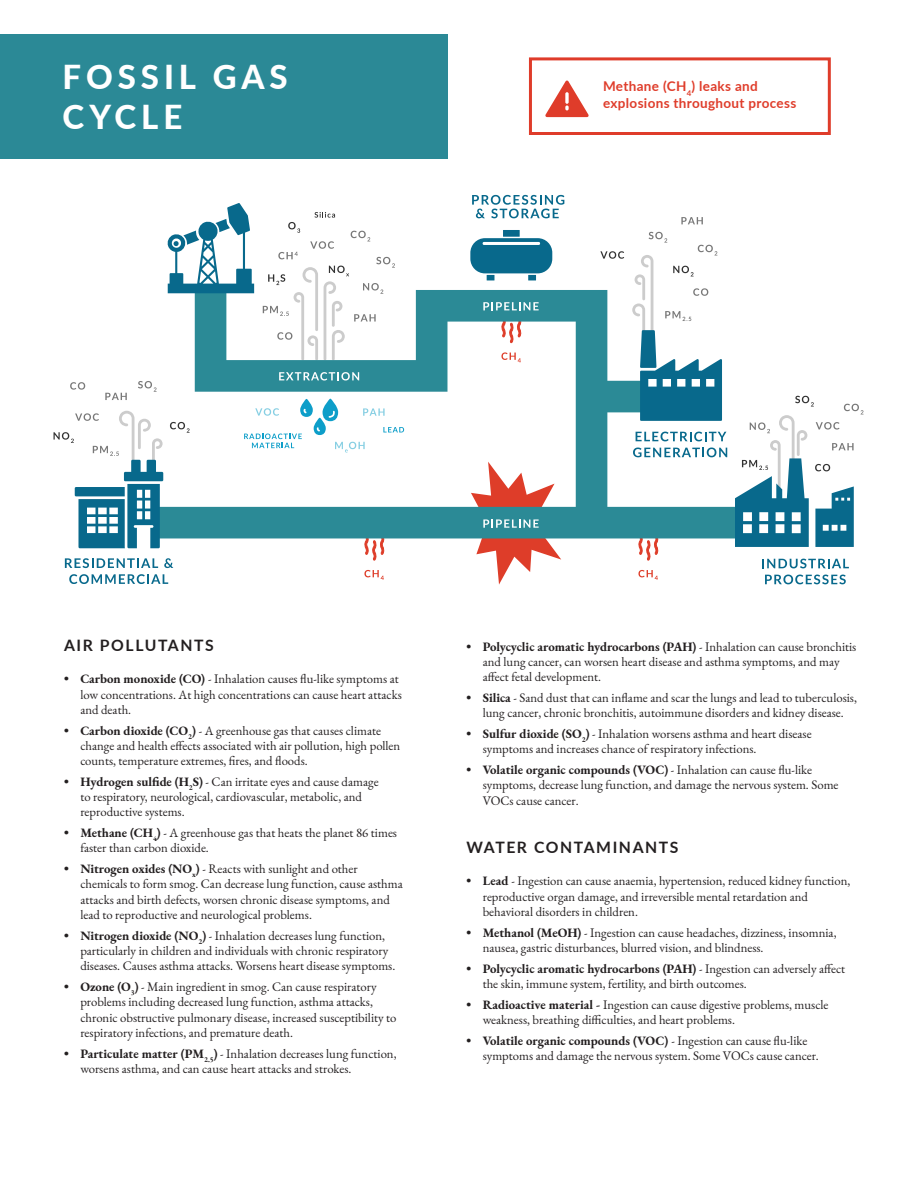
<style>
.page{position:relative;width:918px;height:1188px;background:#fff}
.page>*{position:absolute;margin:0;border:0;box-sizing:border-box;transform-origin:0 0}
.Header_-_Align_Cente{font:800 33px/39.6px "Lato";letter-spacing:.15em;color:#fff}
.Pull_Text_-_Align_Ri{font:700 15.75px "Lato";letter-spacing:.1em;color:#231f20}
.Pull_Text_-_Align_Ri-2{font:700 13.5px "Lato";letter-spacing:.025em;color:#df3c2a}
.t1{font:12.75px/15.3px "EB Garamond";color:#231f20}
.s1{font-weight:700}
</style>
<div class="page">
<div style="left:0;top:34px;width:447px;height:124px;background:#2b8996"></div>
<div style="left:529px;top:57px;width:302px;height:78px;border:3px solid #df3c2a"></div>
<svg style="left:545px;top:81px;width:44px;height:36px"></svg>
<svg style="left:638px;top:538px;width:21px;height:22px"></svg>
<svg style="left:638px;top:570px;width:20px;height:10px"></svg>
<svg style="left:364px;top:538px;width:21px;height:22px"></svg>
<svg style="left:364px;top:570px;width:20px;height:10px"></svg>
<svg style="left:472px;top:195px;width:92px;height:23px"></svg>
<svg style="left:163px;top:290px;width:572px;height:248px"></svg>
<svg style="left:279px;top:372px;width:80px;height:9px"></svg>
<svg style="left:762px;top:559px;width:87px;height:9px"></svg>
<svg style="left:765px;top:575px;width:81px;height:9px"></svg>
<svg style="left:815px;top:486px;width:39px;height:61px"></svg>
<svg style="left:65px;top:558px;width:93px;height:10px"></svg>
<svg style="left:164px;top:558px;width:9px;height:10px"></svg>
<svg style="left:69px;top:574px;width:99px;height:10px"></svg>
<svg style="left:454px;top:462px;width:107px;height:123px"></svg>
<svg style="left:470px;top:238px;width:82px;height:35px"></svg>
<div style="left:487px;top:275px;width:8px;height:5px;background:#08698c"></div>
<div style="left:528px;top:275px;width:8px;height:5px;background:#08698c"></div>
<div style="left:503px;top:230px;width:17px;height:7px;background:#08698c"></div>
<svg style="left:636px;top:432px;width:90px;height:9px"></svg>
<svg style="left:633px;top:448px;width:94px;height:9px"></svg>
<svg style="left:166px;top:203px;width:88px;height:90px"></svg>
<svg style="left:483px;top:302px;width:56px;height:8px"></svg>
<svg style="left:244px;top:399px;width:160px;height:54px"></svg>
<svg style="left:170px;top:422px;width:20px;height:11px"></svg>
<svg style="left:138px;top:381px;width:19px;height:11px"></svg>
<svg style="left:54px;top:411px;width:109px;height:137px"></svg>
<svg style="left:105px;top:393px;width:22px;height:7px"></svg>
<svg style="left:70px;top:382px;width:15px;height:8px"></svg>
<svg style="left:263px;top:212px;width:132px;height:148px"></svg>
<svg style="left:600px;top:251px;width:24px;height:8px"></svg>
<svg style="left:681px;top:217px;width:22px;height:7px"></svg>
<svg style="left:632px;top:232px;width:90px;height:189px"></svg>
<svg style="left:844px;top:404px;width:20px;height:10px"></svg>
<svg style="left:735px;top:415px;width:74px;height:132px"></svg>
<svg style="left:795px;top:396px;width:19px;height:11px"></svg>
<svg style="left:816px;top:422px;width:24px;height:8px"></svg>
<svg style="left:832px;top:443px;width:22px;height:7px"></svg>
<svg style="left:815px;top:464px;width:15px;height:7px"></svg>
<p class="Header_-_Align_Cente" style="left:63px;top:56px;width:227px">FOSSIL GAS<br>CYCLE</p>
<p class="Pull_Text_-_Align_Ri-2" style="left:603px;top:77px;width:156px">Methane (CH<sub>4</sub>) leaks and</p>
<p class="Pull_Text_-_Align_Ri-2" style="left:603px;top:93px;width:195px">explosions throughout process</p>
<p class="Pull_Text_-_Align_Ri" style="left:64px;top:633px;width:151px">AIR POLLUTANTS</p>
<p class="t1" style="left:80px;top:671px;width:323px;text-indent:-16px"><span class="s1">• Carbon monoxide (CO)</span> - Inhalation causes flu-like symptoms at low concentrations. At high concentrations can cause heart attacks and death.</p>
<p class="t1" style="left:80px;top:723px;width:321px;text-indent:-16px"><span class="s1">• Carbon dioxide (CO</span><sub>2</sub><span class="s1">)</span> - A greenhouse gas that causes climate change and health effects associated with air pollution, high pollen counts, temperature extremes, fires, and floods.</p>
<p class="t1" style="left:80px;top:774px;width:300px;text-indent:-16px"><span class="s1">• Hydrogen sulfide (H</span><sub>2</sub><span class="s1">S)</span> - Can irritate eyes and cause damage to respiratory, neurological, cardiovascular, metabolic, and reproductive systems.</p>
<p class="t1" style="left:80px;top:825px;width:318px;text-indent:-16px"><span class="s1">• Methane (CH</span><sub>4</sub><span class="s1">)</span> - A greenhouse gas that heats the planet 86 times faster than carbon dioxide.</p>
<p class="t1" style="left:80px;top:861px;width:324px;text-indent:-16px"><span class="s1">• Nitrogen oxides (NO</span><sub>x</sub><span class="s1">)</span> - Reacts with sunlight and other chemicals to form smog. Can decrease lung function, cause asthma attacks and birth defects, worsen chronic disease symptoms, and lead to reproductive and neurological problems.</p>
<p class="t1" style="left:80px;top:928px;width:317px;text-indent:-16px"><span class="s1">• Nitrogen dioxide (NO</span><sub>2</sub><span class="s1">)</span> - Inhalation decreases lung function, particularly in children and individuals with chronic respiratory diseases. Causes asthma attacks. Worsens heart disease symptoms.</p>
<p class="t1" style="left:80px;top:979px;width:318px;text-indent:-16px"><span class="s1">• Ozone (O</span><sub>3</sub><span class="s1">)</span> - Main ingredient in smog. Can cause respiratory problems including decreased lung function, asthma attacks, chronic obstructive pulmonary disease, increased susceptibility to respiratory infections, and premature death.</p>
<p class="t1" style="left:80px;top:1046px;width:318px;text-indent:-16px"><span class="s1">• Particulate matter (PM</span><sub>2.5</sub><span class="s1">)</span> - Inhalation decreases lung function, worsens asthma, and can cause heart attacks and strokes.</p>
<p class="t1" style="left:483px;top:639px;width:375px;text-indent:-16px"><span class="s1">• Polycyclic aromatic hydrocarbons (PAH)</span> - Inhalation can cause bronchitis and lung cancer, can worsen heart disease and asthma symptoms, and may affect fetal development.</p>
<p class="t1" style="left:467px;top:690px;width:392px;text-align:center"><span class="s1">• Silica</span> - Sand dust that can inflame and scar the lungs and lead to tuberculosis, lung cancer, chronic bronchitis, autoimmune disorders and kidney disease.</p>
<p class="t1" style="left:483px;top:726px;width:330px;text-indent:-16px"><span class="s1">• Sulfur dioxide (SO</span><sub>2</sub><span class="s1">)</span> - Inhalation worsens asthma and heart disease symptoms and increases chance of respiratory infections.</p>
<p class="t1" style="left:483px;top:762px;width:357px;text-indent:-16px"><span class="s1">• Volatile organic compounds (VOC)</span> - Inhalation can cause flu-like symptoms, decrease lung function, and damage the nervous system. Some<br>VOCs cause cancer.</p>
<p class="Pull_Text_-_Align_Ri" style="left:467px;top:836px;width:213px">WATER CONTAMINANTS</p>
<p class="t1" style="left:483px;top:874px;width:369px;text-indent:-16px"><span class="s1">• Lead</span> - Ingestion can cause anaemia, hypertension, reduced kidney function, reproductive organ damage, and irreversible mental retardation and behavioral disorders in children.</p>
<p class="t1" style="left:483px;top:925px;width:355px;text-indent:-16px"><span class="s1">• Methanol (MeOH)</span> - Ingestion can cause headaches, dizziness, insomnia, nausea, gastric disturbances, blurred vision, and blindness.</p>
<p class="t1" style="left:483px;top:961px;width:364px;text-indent:-16px"><span class="s1">• Polycyclic aromatic hydrocarbons (PAH)</span> - Ingestion can adversely affect the skin, immune system, fertility, and birth outcomes.</p>
<p class="t1" style="left:483px;top:997px;width:347px;text-indent:-16px"><span class="s1">• Radioactive material -</span> Ingestion can cause digestive problems, muscle weakness, breathing difficulties, and heart problems.</p>
<p class="t1" style="left:483px;top:1033px;width:338px;text-indent:-16px"><span class="s1">• Volatile organic compounds (VOC)</span> - Ingestion can cause flu-like symptoms and damage the nervous system. Some VOCs cause cancer.</p>
</div>
